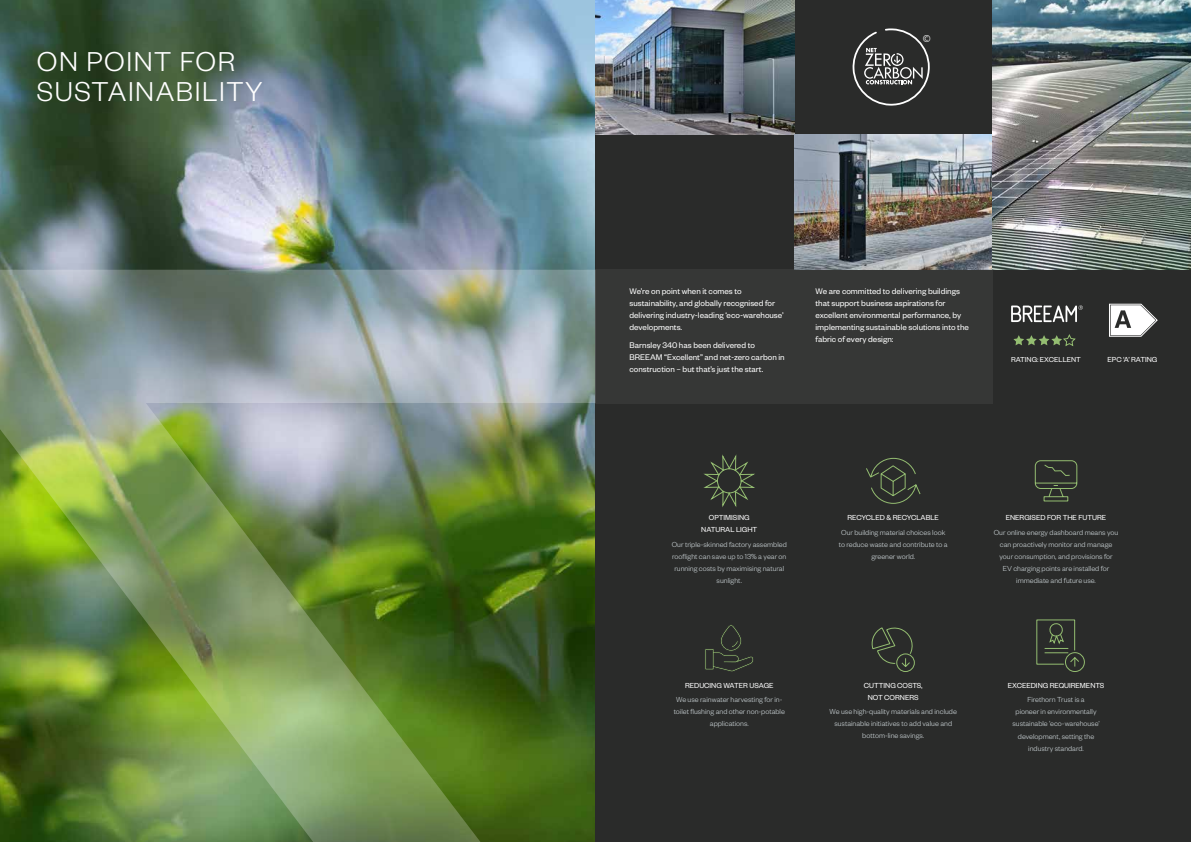
<style>
.page{position:relative;width:1191px;height:842px;background:#fff}
.page>*{position:absolute;margin:0;border:0;box-sizing:border-box;transform-origin:0 0}
.t1{font:300 30px/30px "Founders Grotesk";letter-spacing:.05em;color:#fff}
.t2{font:9.6px "Brother 1816 Book";color:#fff}
.t3{font:9px/12px "Founders Grotesk";color:#fff}
.t4{font:300 8px/12px "Founders Grotesk";color:#c7cfd2;text-align:center}
.t5{font:8px/12px "Founders Grotesk";color:#fff;text-align:center}
.t6{font:7.9px "Founders Grotesk";color:#fff}
</style>
<div class="page">
<img style="left:0;top:0;width:595px;height:270px">
<div style="left:595px;top:0;width:596px;height:842px;background:#2a2b2a"></div>
<svg style="left:852px;top:28px;width:78px;height:78px"></svg>
<svg style="left:1034px;top:460px;width:43px;height:42px"></svg>
<svg style="left:866px;top:457px;width:55px;height:47px"></svg>
<svg style="left:1036px;top:619px;width:49px;height:53px"></svg>
<svg style="left:705px;top:625px;width:49px;height:47px"></svg>
<svg style="left:871px;top:627px;width:44px;height:45px"></svg>
<svg style="left:704px;top:455px;width:50px;height:52px"></svg>
<div style="left:595px;top:270px;width:397px;height:134px;background:#363736"></div>
<img style="left:595px;top:0;width:199px;height:134px">
<img style="left:794px;top:134px;width:198px;height:136px">
<svg style="left:1013px;top:334px;width:62px;height:12px"></svg>
<img style="left:992px;top:0;width:199px;height:270px">
<img style="left:0;top:270px;width:595px;height:572px">
<svg style="left:1011px;top:305px;width:71px;height:17px"></svg>
<svg style="left:1109px;top:303px;width:49px;height:34px"></svg>
<h1 class="t1" style="left:37px;top:45px;width:227px">ON POINT FOR<br>SUSTAINABILITY</h1>
<p class="t2" style="left:922px;top:31px;width:9px">©</p>
<p class="t3" style="left:629px;top:285px;width:156px">We’re on point when it comes to sustainability, and globally recognised for delivering industry-leading ‘eco-warehouse’ developments.</p>
<p class="t3" style="left:629px;top:338px;width:157px">Barnsley 340 has been delivered to<br>BREEAM “Excellent” and net-zero carbon in construction – but that’s just the start.</p>
<p class="t3" style="left:815px;top:285px;width:155px">We are committed to delivering buildings that support business aspirations for excellent environmental performance, by implementing sustainable solutions into the fabric of every design:</p>
<p class="t6" style="left:1011px;top:355px;width:71px">RATING: EXCELLENT</p>
<p class="t5" style="left:1107px;top:353px;width:51px">EPC ‘A’ RATING</p>
<p class="t5" style="left:701px;top:511px;width:58px">OPTIMISING<br>NATURAL LIGHT</p>
<p class="t4" style="left:672px;top:538px;width:117px">Our triple-skinned factory assembled rooflight can save up to 13% a year on running costs by maximising natural sunlight.</p>
<p class="t5" style="left:685px;top:679px;width:90px">REDUCING WATER USAGE</p>
<p class="t4" style="left:673px;top:693px;width:113px">We use rainwater harvesting for in&shy;toilet flushing and other non-potable applications.</p>
<p class="t5" style="left:847px;top:511px;width:93px">RECYCLED &amp; RECYCLABLE</p>
<p class="t4" style="left:838px;top:526px;width:111px">Our building material choices look to reduce waste and contribute to a greener world.</p>
<p class="t5" style="left:1005px;top:511px;width:102px">ENERGISED FOR THE FUTURE</p>
<p class="t4" style="left:993px;top:526px;width:126px">Our online energy dashboard means you can proactively monitor and manage your consumption, and provisions for<br>EV charging points are installed for immediate and future use.</p>
<p class="t5" style="left:864px;top:679px;width:60px">CUTTING COSTS,<br>NOT CORNERS</p>
<p class="t4" style="left:829px;top:705px;width:129px">We use high-quality materials and include sustainable initiatives to add value and bottom-line savings.</p>
<p class="t5" style="left:1007px;top:679px;width:98px">EXCEEDING REQUIREMENTS</p>
<p class="t4" style="left:1012px;top:693px;width:89px">Firethorn Trust is a<br>pioneer in environmentally sustainable ‘eco‑warehouse’ development, setting the industry standard.</p>
</div>
